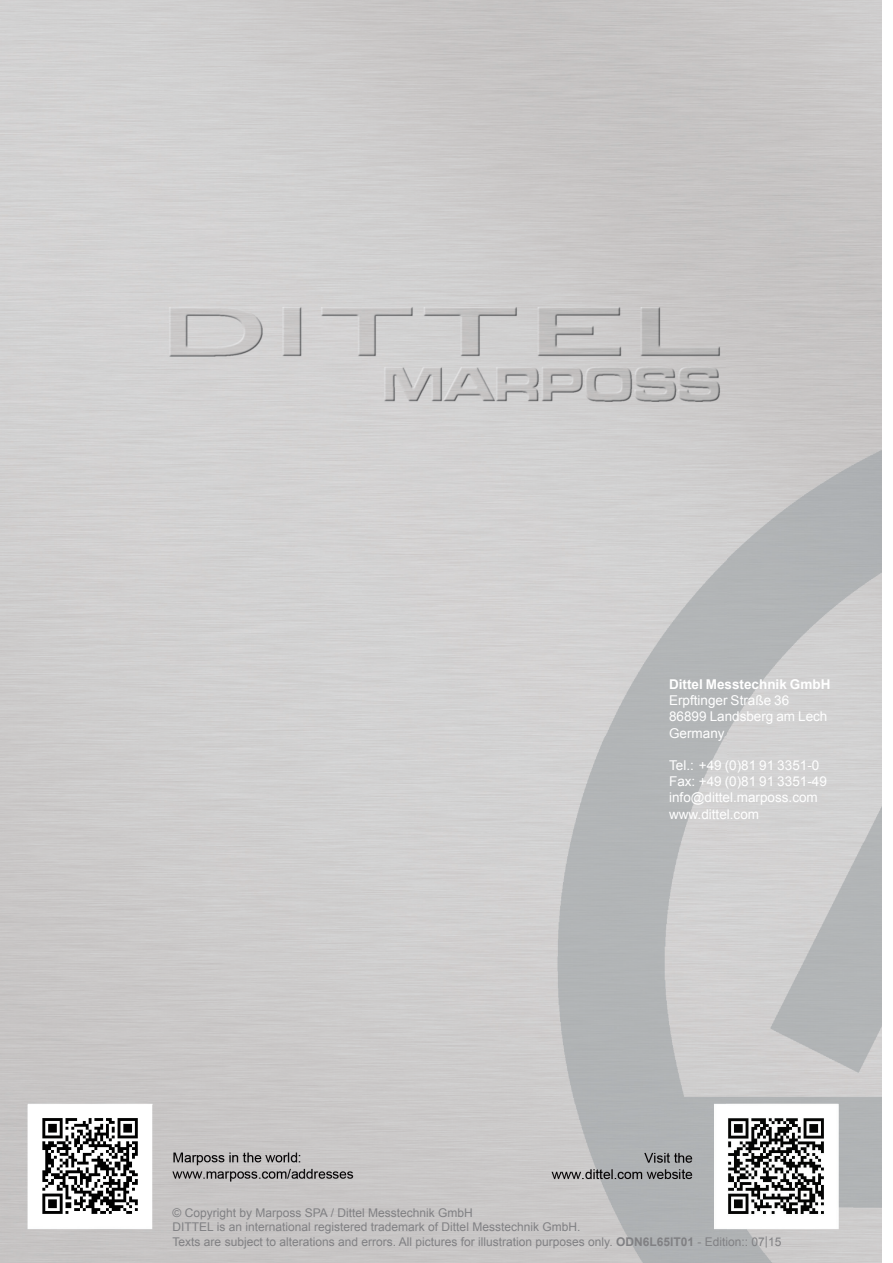
<style>
.page{position:relative;width:893px;height:1263px;background:#fff}
.page>*{position:absolute;margin:0;border:0;box-sizing:border-box;transform-origin:0 0}
.t1{font:13.5px/16.2px "Arial";color:#fff}
.t2{font:700 13.5px "Arial";color:#fff}
.t3{font:12px/14.4px "Arial";color:#808083}
.s1{font-weight:700}
</style>
<div class="page">
<img style="left:0;top:0;width:882px;height:1263px">
<p class="t2" style="left:669px;top:675px;width:163px">Dittel Messtechnik GmbH</p>
<p class="t1" style="left:669px;top:692px;width:160px">Erpftinger Straße 36<br>86899 Landsberg am Lech<br>Germany</p>
<p class="t1" style="left:669px;top:757px;width:159px">Tel.: +49 (0)81 91 3351-0<br>Fax: +49 (0)81 91 3351-49 info@dittel.marposs.com www.dittel.com</p>
<p class="t3" style="left:173px;top:1205px;width:610px">© Copyright by Marposs SPA / Dittel Messtechnik GmbH<br>DITTEL is an international registered trademark of Dittel Messtechnik GmbH.<br>Texts are subject to alterations and errors. All pictures for illustration purposes only. <span class="s1">ODN6L65IT01</span> - Edition:: 07|15</p>
</div>
